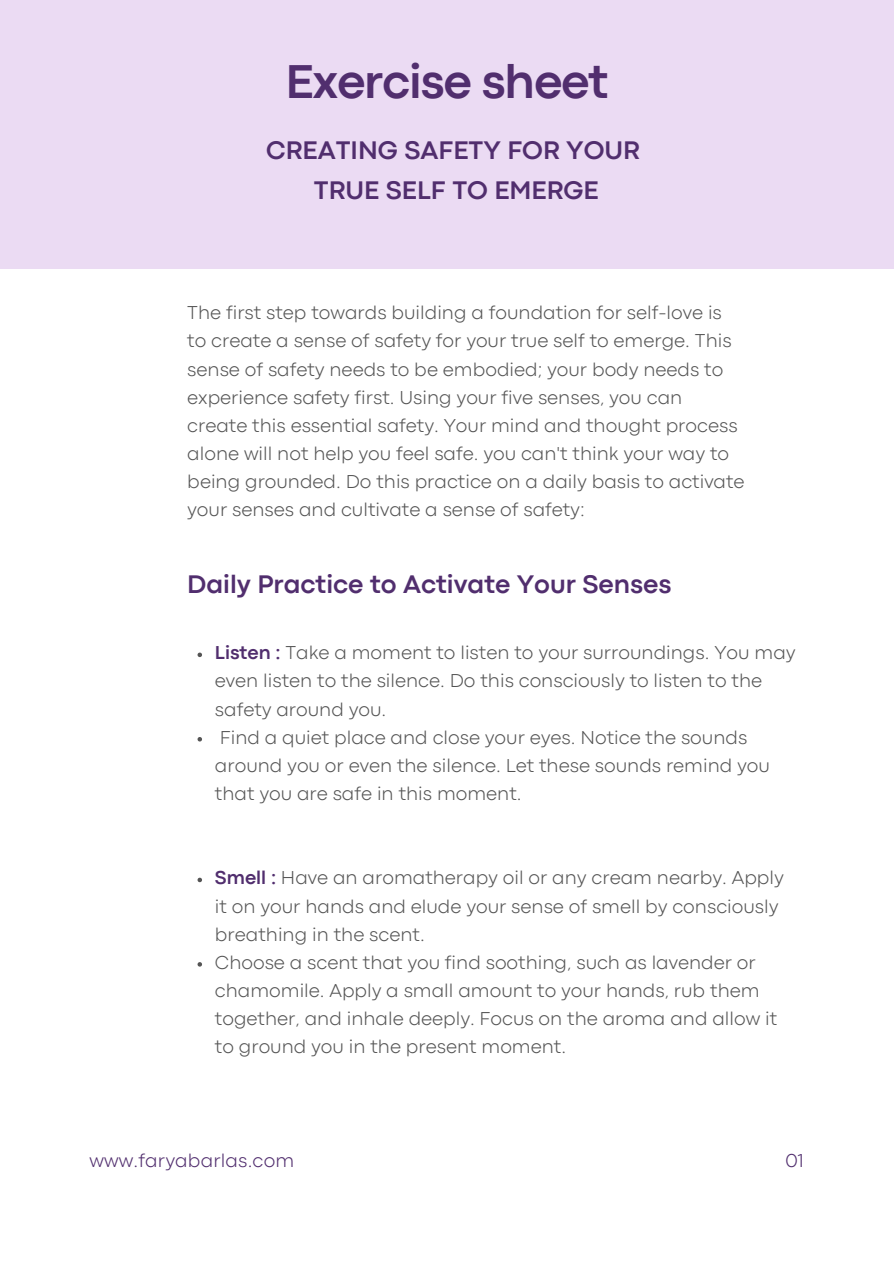
<style>
.page{position:relative;width:894px;height:1264px;background:#fff}
.page>*{position:absolute;margin:0;border:0;box-sizing:border-box;transform-origin:0 0}
.t1{font:700 49.5px "Codec Pro";letter-spacing:-.025em;color:#512e6e}
.t2{font:700 26.55px/39.3px "Codec Pro";color:#512e6e;text-align:center}
.t3{font:300 19.5px/28.2px "Codec Pro";color:#545454}
.t4{font:300 19.5px "Codec Pro";letter-spacing:.01em;color:#512e6e}
.s1{font-weight:700;color:#512e6e}
</style>
<div class="page">
<svg style="left:197px;top:652px;width:5px;height:5px"></svg>
<svg style="left:197px;top:737px;width:5px;height:4px"></svg>
<svg style="left:197px;top:877px;width:5px;height:5px"></svg>
<svg style="left:197px;top:962px;width:5px;height:4px"></svg>
<div style="left:0;top:0;width:893px;height:269px;background:#ebdbf3"></div>
<p class="t1" style="left:285px;top:64px;width:324px">Exercise sheet</p>
<p class="t2" style="left:266px;top:133px;width:375px">CREATING SAFETY FOR YOUR<br>TRUE SELF TO EMERGE</p>
<p class="t3" style="left:187px;top:300px;width:558px">The first step towards building a foundation for self-love is to create a sense of safety for your true self to emerge. This sense of safety needs to be embodied; your body needs to experience safety first. Using your five senses, you can create this essential safety. Your mind and thought process alone will not help you feel safe. you can't think your way to being grounded. Do this practice on a daily basis to activate your senses and cultivate a sense of safety:</p>
<p class="t2" style="left:187px;top:566px;width:485px">Daily Practice to Activate Your Senses</p>
<h1 class="t3" style="left:215px;top:640px;width:582px"><span class="s1">Listen :</span> Take a moment to listen to your surroundings. You may even listen to the silence. Do this consciously to listen to the safety around you.</h1>
<h2 class="t3" style="left:215px;top:724px;width:556px">Find a quiet place and close your eyes. Notice the sounds around you or even the silence. Let these sounds remind you that you are safe in this moment.</h2>
<p class="t3" style="left:215px;top:865px;width:570px"><span class="s1">Smell :</span> Have an aromatherapy oil or any cream nearby. Apply it on your hands and elude your sense of smell by consciously breathing in the scent.</p>
<h3 class="t3" style="left:215px;top:949px;width:563px">Choose a scent that you find soothing, such as lavender or chamomile. Apply a small amount to your hands, rub them together, and inhale deeply. Focus on the aroma and allow it to ground you in the present moment.</h3>
<p class="t4" style="left:89px;top:1153px;width:206px">www.faryabarlas.com</p>
<p class="t4" style="left:785px;top:1153px;width:20px">01</p>
</div>
